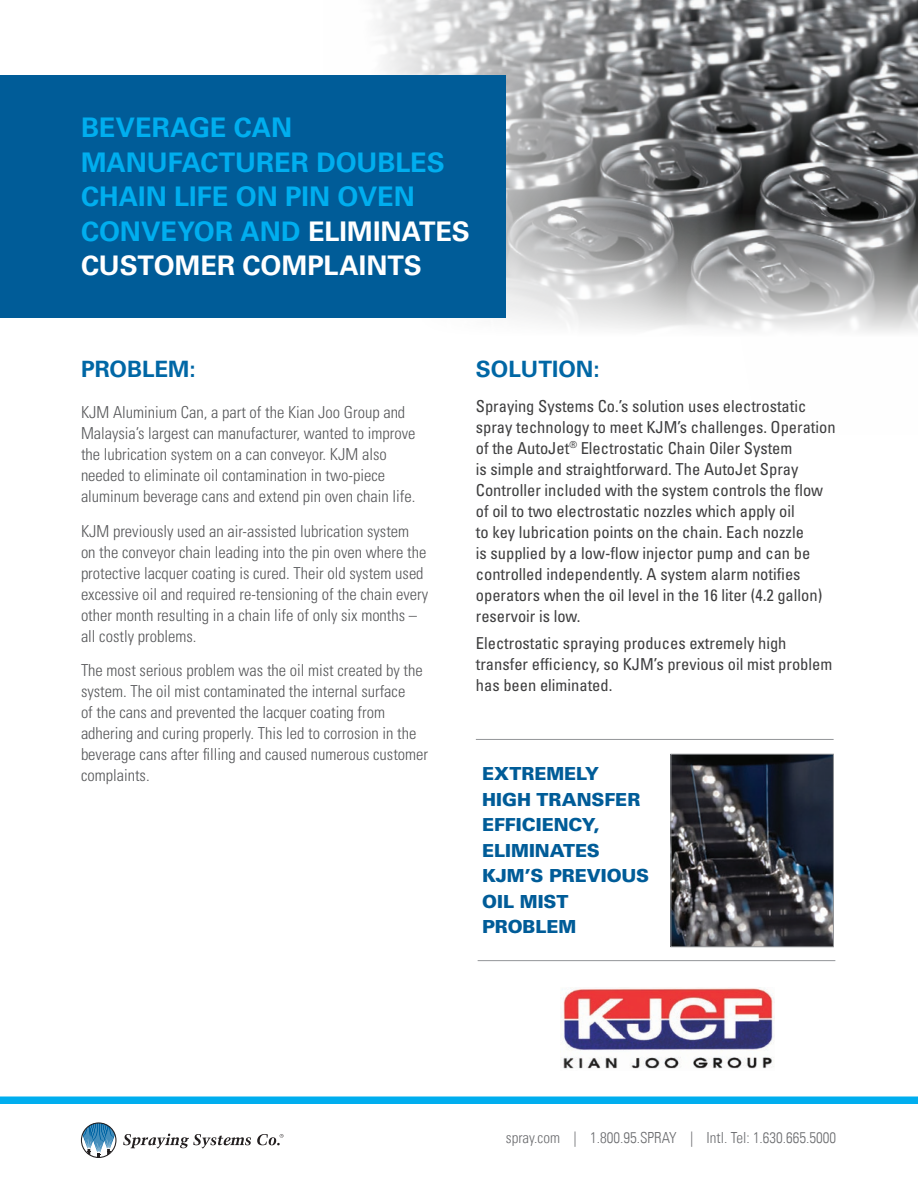
<style>
.page{position:relative;width:918px;height:1188px;background:#fff}
.page>*{position:absolute;margin:0;border:0;box-sizing:border-box;transform-origin:0 0}
.headline{font:700 27px/34.5px "Univers LT Std";color:#00aeef}
.Paragraph_title{font:700 22.5px "Univers LT Std";color:#0067a5}
.Product_focus{font:900 18px/25.5px "Univers LT Std";letter-spacing:-.005em;color:#005c98}
.body-problem{font:300 condensed 16.5px/21px "Univers LT Std";color:#57585a}
.body{font:condensed 16.5px/21px "Univers LT Std";color:#3e3e3f}
.footer_text{font:300 condensed 15.3px "Univers LT";color:#6c6d70}
.s1{color:#fff}
</style>
<div class="page">
<img style="left:375px;top:0;width:543px;height:333px">
<div style="left:0;top:75px;width:505px;height:243px;background:#005c98"></div>
<hr style="left:476px;top:739px;width:358px;height:1px;background:#939598">
<hr style="left:478px;top:960px;width:357px;height:1px;background:#939598">
<img style="left:673px;top:756px;width:159px;height:189px">
<div style="left:671px;top:754px;width:163px;height:193px;border:1px solid #939598"></div>
<svg style="left:81px;top:1122px;width:35px;height:36px"></svg>
<svg style="left:123px;top:1134px;width:128px;height:14px"></svg>
<svg style="left:257px;top:1134px;width:27px;height:11px"></svg>
<div style="left:0;top:1096px;width:918px;height:8px;background:#00aeef"></div>
<img style="left:561px;top:987px;width:213px;height:82px">
<p class="headline" style="left:81px;top:111px;width:390px">BEVERAGE CAN<br>MANUFACTURER DOUBLES<br>CHAIN LIFE ON PIN OVEN<br>CONVEYOR AND <span class="s1">ELIMINATES<br>CUSTOMER COMPLAINTS</span></p>
<p class="Paragraph_title" style="left:81px;top:356px;width:116px">PROBLEM:</p>
<p class="body-problem" style="left:81px;top:402px;width:336px">KJM Aluminium Can, a part of the Kian Joo Group and Malaysia’s largest can manufacturer, wanted to improve the lubrication system on a can conveyor. KJM also needed to eliminate oil contamination in two-piece aluminum beverage cans and extend pin oven chain life.</p>
<p class="body-problem" style="left:81px;top:520px;width:349px">KJM previously used an air-assisted lubrication system<br>on the conveyor chain leading into the pin oven where the protective lacquer coating is cured. Their old system used excessive oil and required re-tensioning of the chain every other month resulting in a chain life of only six months – all costly problems.</p>
<p class="body-problem" style="left:81px;top:660px;width:349px">The most serious problem was the oil mist created by the system. The oil mist contaminated the internal surface<br>of the cans and prevented the lacquer coating from adhering and curing properly. This led to corrosion in the beverage cans after filling and caused numerous customer complaints.</p>
<p class="Paragraph_title" style="left:476px;top:356px;width:125px">SOLUTION:</p>
<p class="body" style="left:476px;top:395px;width:361px">Spraying Systems Co.’s solution uses electrostatic spray technology to meet KJM’s challenges. Operation of the AutoJet<sup>®</sup> Electrostatic Chain Oiler System<br>is simple and straightforward. The AutoJet Spray Controller included with the system controls the flow of oil to two electrostatic nozzles which apply oil<br>to key lubrication points on the chain. Each nozzle<br>is supplied by a low-flow injector pump and can be controlled independently. A system alarm notifies operators when the oil level in the 16 liter (4.2 gallon) reservoir is low.</p>
<p class="body" style="left:476px;top:633px;width:358px">Electrostatic spraying produces extremely high transfer efficiency, so KJM’s previous oil mist problem has been eliminated.</p>
<p class="Product_focus" style="left:482px;top:761px;width:169px">EXTREMELY<br>HIGH TRANSFER<br>EFFICIENCY,<br>ELIMINATES<br>KJM’S PREVIOUS<br>OIL MIST<br>PROBLEM</p>
<p class="footer_text" style="left:506px;top:1128px;width:332px">spray.com | 1.800.95.SPRAY | Intl. Tel: 1.630.665.5000</p>
</div>
